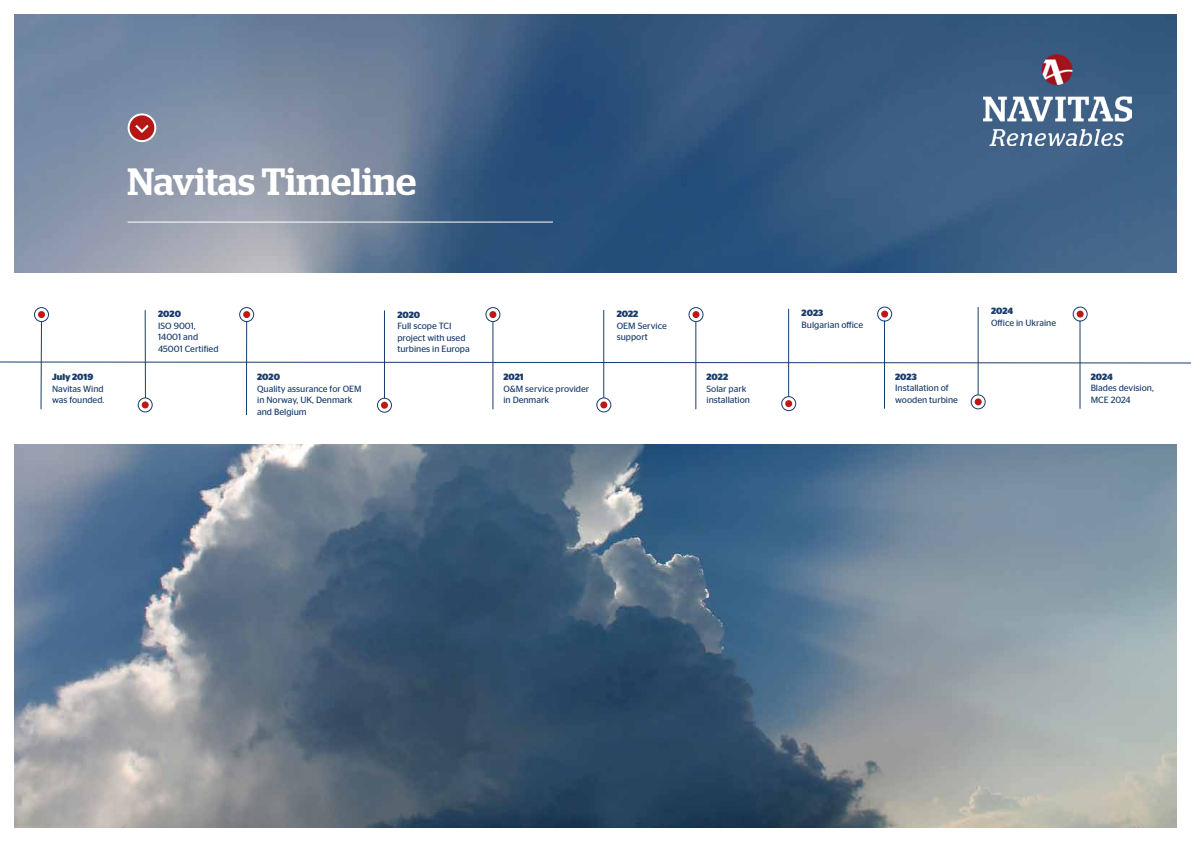
<style>
.page{position:relative;width:1191px;height:842px;background:#fff}
.page>*{position:absolute;margin:0;border:0;box-sizing:border-box;transform-origin:0 0}
.t1{font:500 38px "Stag";color:#fff}
.t2{font:9px/11.5px "Stag Sans";color:#193c6c}
.t3{font:700 9px "Stag Sans";color:#193c6c}
</style>
<div class="page">
<img style="left:14px;top:14px;width:1162px;height:259px">
<img style="left:14px;top:445px;width:1162px;height:383px">
<svg style="left:129px;top:114px;width:26px;height:27px"></svg>
<div style="left:128px;top:113px;width:28px;height:29px;border:2px solid #fff;border-radius:50%"></div>
<svg style="left:133px;top:122px;width:18px;height:13px"></svg>
<hr style="left:128px;top:222px;width:425px;height:1px;background:#fff">
<img style="left:983px;top:54px;width:148px;height:92px">
<svg style="left:0;top:321px;width:1191px;height:89px"></svg>
<div style="left:34px;top:307px;width:15px;height:15px;border:1px solid #193c6c;border-radius:50%"></div>
<div style="left:38px;top:311px;width:7px;height:7px;background:#be1716;border-radius:50%"></div>
<hr style="left:145px;top:310px;width:1px;height:88px;background:#193c6c">
<div style="left:138px;top:397px;width:15px;height:15px;border:1px solid #193c6c;border-radius:50%"></div>
<div style="left:142px;top:401px;width:7px;height:7px;background:#be1716;border-radius:50%"></div>
<hr style="left:384px;top:310px;width:1px;height:88px;background:#193c6c">
<div style="left:377px;top:398px;width:15px;height:15px;border:1px solid #193c6c;border-radius:50%"></div>
<div style="left:381px;top:402px;width:7px;height:7px;background:#be1716;border-radius:50%"></div>
<hr style="left:603px;top:310px;width:1px;height:88px;background:#193c6c">
<div style="left:596px;top:397px;width:15px;height:15px;border:1px solid #193c6c;border-radius:50%"></div>
<div style="left:600px;top:401px;width:7px;height:7px;background:#be1716;border-radius:50%"></div>
<hr style="left:788px;top:309px;width:1px;height:88px;background:#193c6c">
<div style="left:781px;top:396px;width:15px;height:15px;border:1px solid #193c6c;border-radius:50%"></div>
<div style="left:785px;top:400px;width:7px;height:7px;background:#be1716;border-radius:50%"></div>
<hr style="left:978px;top:307px;width:1px;height:88px;background:#193c6c">
<div style="left:970px;top:394px;width:15px;height:15px;border:1px solid #193c6c;border-radius:50%"></div>
<div style="left:974px;top:398px;width:7px;height:7px;background:#be1716;border-radius:50%"></div>
<hr style="left:246px;top:321px;width:1px;height:94px;background:#193c6c">
<div style="left:239px;top:307px;width:15px;height:15px;border:1px solid #193c6c;border-radius:50%"></div>
<div style="left:243px;top:311px;width:7px;height:7px;background:#be1716;border-radius:50%"></div>
<hr style="left:493px;top:321px;width:1px;height:88px;background:#193c6c">
<div style="left:485px;top:307px;width:15px;height:15px;border:1px solid #193c6c;border-radius:50%"></div>
<div style="left:489px;top:311px;width:7px;height:7px;background:#be1716;border-radius:50%"></div>
<hr style="left:695px;top:321px;width:1px;height:88px;background:#193c6c">
<div style="left:688px;top:307px;width:15px;height:15px;border:1px solid #193c6c;border-radius:50%"></div>
<div style="left:692px;top:311px;width:7px;height:7px;background:#be1716;border-radius:50%"></div>
<hr style="left:884px;top:321px;width:1px;height:88px;background:#193c6c">
<div style="left:877px;top:307px;width:15px;height:14px;border:1px solid #193c6c;border-radius:50%"></div>
<div style="left:881px;top:311px;width:7px;height:7px;background:#be1716;border-radius:50%"></div>
<hr style="left:1079px;top:321px;width:1px;height:88px;background:#193c6c">
<div style="left:1072px;top:307px;width:15px;height:14px;border:1px solid #193c6c;border-radius:50%"></div>
<div style="left:1076px;top:311px;width:7px;height:7px;background:#be1716;border-radius:50%"></div>
<h1 class="t1" style="left:128px;top:159px;width:290px">Navitas Timeline</h1>
<p class="t3" style="left:52px;top:372px;width:43px">July 2019</p>
<p class="t2" style="left:52px;top:383px;width:54px">Navitas Wind was founded.</p>
<p class="t3" style="left:158px;top:309px;width:24px">2020</p>
<p class="t2" style="left:158px;top:320px;width:62px">ISO 9001,<br>14001 and<br>45001 Certified</p>
<p class="t3" style="left:257px;top:372px;width:24px">2020</p>
<p class="t2" style="left:257px;top:383px;width:106px">Quality assurance for OEM in Norway, UK, Denmark and Belgium</p>
<p class="t3" style="left:397px;top:309px;width:24px">2020</p>
<p class="t2" style="left:397px;top:320px;width:74px">Full scope TCI project with used turbines in Europa</p>
<p class="t3" style="left:503px;top:372px;width:22px">2021</p>
<p class="t2" style="left:503px;top:383px;width:87px">O&amp;M service provider in Denmark</p>
<p class="t3" style="left:617px;top:309px;width:23px">2022</p>
<p class="t2" style="left:617px;top:320px;width:52px">OEM Service support</p>
<p class="t3" style="left:706px;top:372px;width:23px">2022</p>
<p class="t2" style="left:706px;top:383px;width:45px">Solar park installation</p>
<p class="t3" style="left:801px;top:308px;width:23px">2023</p>
<p class="t2" style="left:801px;top:319px;width:63px">Bulgarian office</p>
<p class="t3" style="left:895px;top:371px;width:23px">2023</p>
<p class="t2" style="left:895px;top:382px;width:64px">Installation of wooden turbine</p>
<p class="t3" style="left:991px;top:306px;width:24px">2024</p>
<p class="t2" style="left:991px;top:317px;width:66px">Office in Ukraine</p>
<p class="t3" style="left:1090px;top:371px;width:24px">2024</p>
<p class="t2" style="left:1090px;top:382px;width:65px">Blades devision,<br>MCE 2024</p>
</div>
